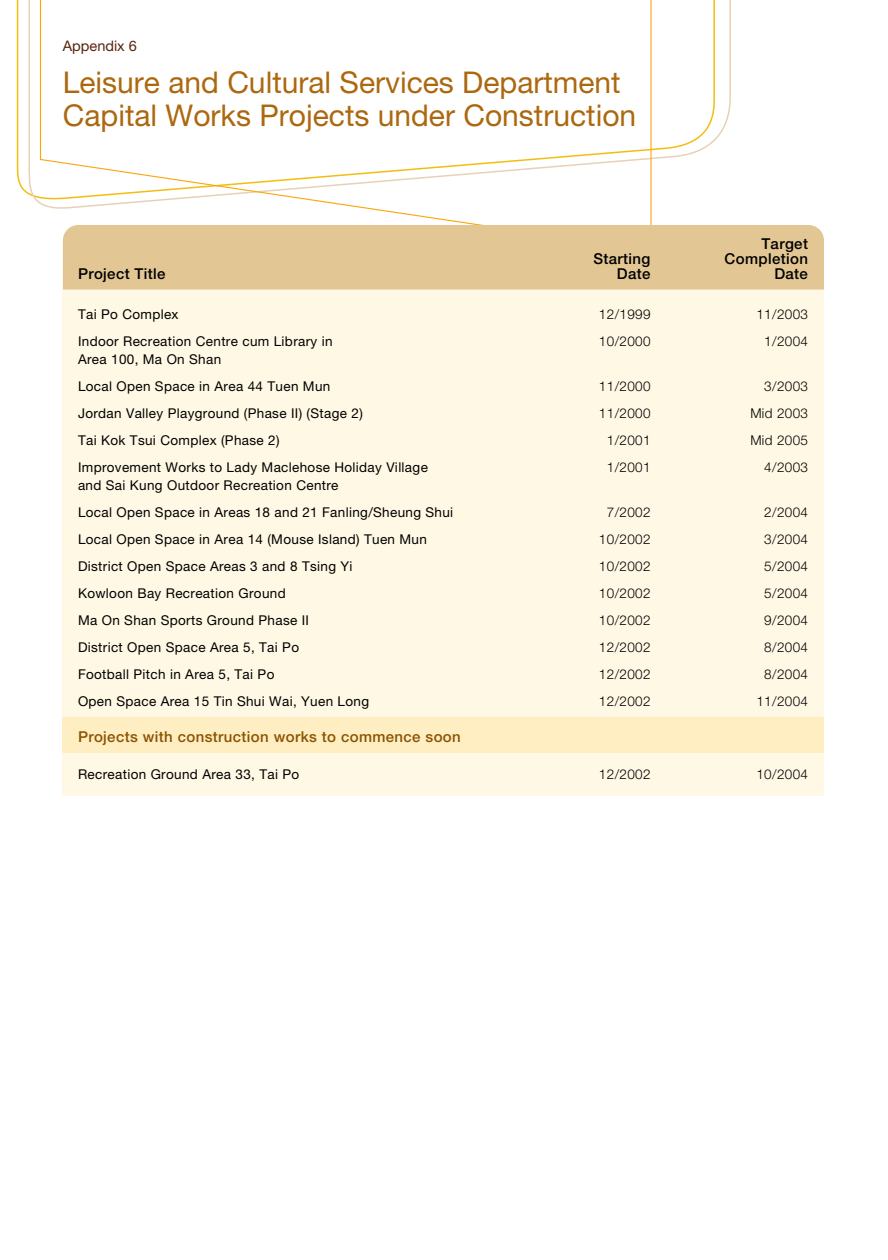
<style>
.page{position:relative;width:888px;height:1260px;background:#fff}
.page>*{position:absolute;margin:0;border:0;box-sizing:border-box;transform-origin:0 0}
.t1{font:30px/33px "Helvetica Neue";color:#ac680f}
.t2{font:500 15px/15px "Helvetica Neue";letter-spacing:.025em;color:#000;text-align:right}
.t3{font:500 15px "Helvetica Neue";letter-spacing:.025em;color:#8a5300}
.t4{font:14.55px "Helvetica Neue";color:#5a250e}
.t5{font:13.5px/27px "Helvetica Neue";letter-spacing:.025em;color:#000}
.t6{font:300 13.5px/27px "Helvetica Neue";letter-spacing:.025em;color:#000;text-align:center}
</style>
<div class="page">
<svg style="left:24px;top:0;width:707px;height:203px"></svg>
<svg style="left:39px;top:0;width:613px;height:252px"></svg>
<div style="left:63px;top:290px;width:761px;height:506px;background:#fff8e5"></div>
<div style="left:63px;top:717px;width:761px;height:36px;background:#ffeec2"></div>
<div style="left:63px;top:225px;width:761px;height:65px;background:#e2c693"></div>
<p class="t4" style="left:63px;top:37px;width:76px">Appendix 6</p>
<h1 class="t1" style="left:63px;top:65px;width:575px">Leisure and Cultural Services Department<br>Capital Works Projects under Construction</h1>
<p class="t2" style="left:593px;top:251px;width:59px">Starting</p>
<p class="t2" style="left:78px;top:266px;width:89px">Project Title</p>
<p class="t2" style="left:617px;top:266px;width:35px">Date</p>
<p class="t5" style="left:78px;top:300px;width:256px">Tai Po Complex<br>Indoor Recreation Centre cum Library in</p>
<p class="t5" style="left:78px;top:345px;width:351px">Area 100, Ma On Shan<br>Local Open Space in Area 44 Tuen Mun<br>Jordan Valley Playground (Phase II) (Stage 2)<br>Tai Kok Tsui Complex (Phase 2)<br>Improvement Works to Lady Maclehose Holiday Village</p>
<p class="t5" style="left:78px;top:471px;width:377px">and Sai Kung Outdoor Recreation Centre<br>Local Open Space in Areas 18 and 21 Fanling/Sheung Shui Local Open Space in Area 14 (Mouse Island) Tuen Mun District Open Space Areas 3 and 8 Tsing Yi<br>Kowloon Bay Recreation Ground<br>Ma On Shan Sports Ground Phase II<br>District Open Space Area 5, Tai Po<br>Football Pitch in Area 5, Tai Po<br>Open Space Area 15 Tin Shui Wai, Yuen Long</p>
<p class="t3" style="left:78px;top:728px;width:384px">Projects with construction works to commence soon</p>
<p class="t5" style="left:78px;top:761px;width:223px">Recreation Ground Area 33, Tai Po</p>
<p class="t6" style="left:599px;top:300px;width:53px;text-align:left">12/1999<br>10/2000</p>
<p class="t6" style="left:599px;top:372px;width:53px">11/2000<br>11/2000<br>1/2001<br>1/2001</p>
<p class="t6" style="left:599px;top:498px;width:53px">7/2002<br>10/2002<br>10/2002<br>10/2002<br>10/2002<br>12/2002<br>12/2002<br>12/2002</p>
<p class="t6" style="left:599px;top:761px;width:53px">12/2002</p>
<p class="t2" style="left:725px;top:236px;width:85px">Target<br>Completion<br>Date</p>
<p class="t6" style="left:756px;top:300px;width:53px">11/2003<br>1/2004</p>
<p class="t6" style="left:750px;top:372px;width:59px;text-align:right">3/2003<br>Mid 2003<br>Mid 2005<br>4/2003</p>
<p class="t6" style="left:756px;top:498px;width:53px">2/2004<br>3/2004<br>5/2004<br>5/2004<br>9/2004<br>8/2004<br>8/2004<br>11/2004</p>
<p class="t6" style="left:756px;top:761px;width:53px">10/2004</p>
</div>
